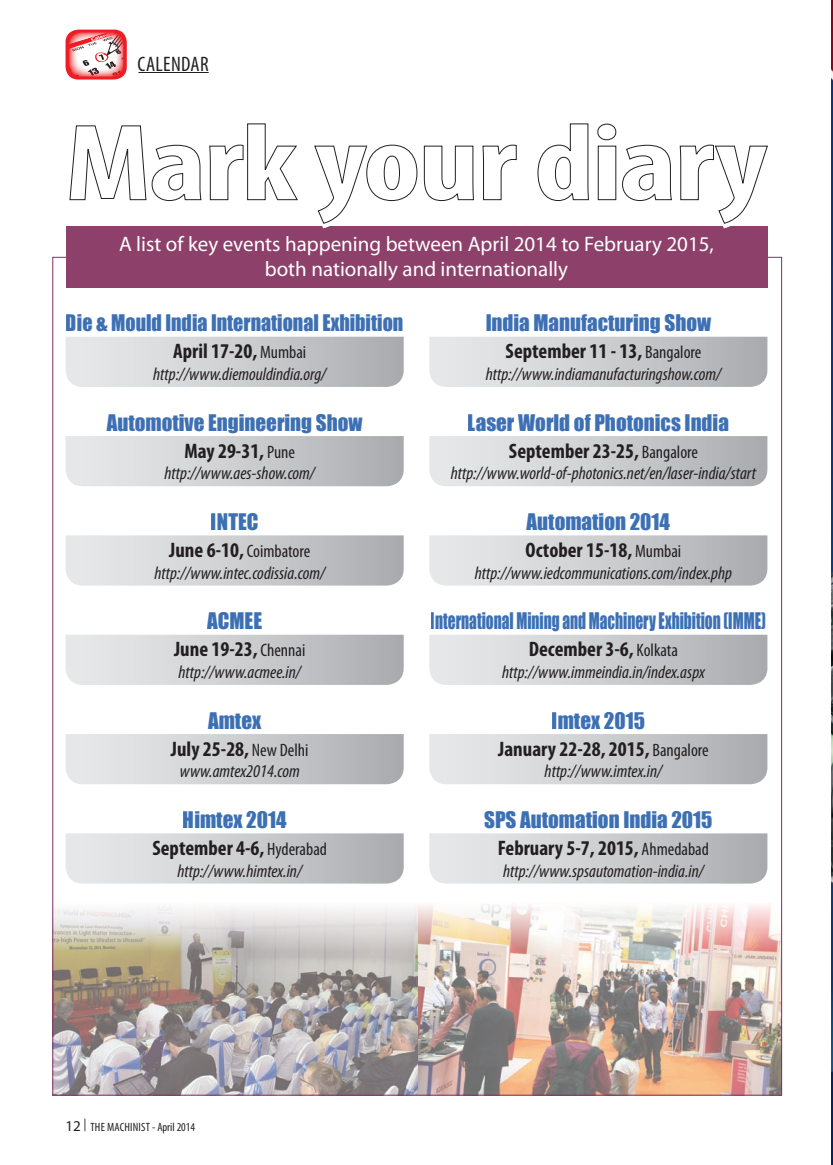
<style>
.page{position:relative;width:833px;height:1165px;background:#fff}
.page>*{position:absolute;margin:0;border:0;box-sizing:border-box;transform-origin:0 0}
.t1{font:700 condensed 21px "Myriad Pro";color:#231f20}
.t2{font:21px "Impact";color:#0d4da1}
.t3{font:21px/25.2px "Myriad Pro";color:#fff;text-align:center}
.t4{font:21px "Impact";color:#0d4da1;scale:.73 1}
.t5{font:21px "Impact";color:#0d4da1;scale:.95 1}
.t6{font:condensed 21px "Myriad Pro";letter-spacing:.02em;color:#231f20}
.t7{font:italic condensed 18px/21.6px "Myriad Pro";color:#231f20;text-align:center}
.t8{font:condensed 12px "Myriad Pro";letter-spacing:.015em;color:#231f20}
.s1{font-weight:400;font-size:18px}
.s2{font-weight:700;font-style:normal;font-size:21px}
.s3{font-style:normal}
.s4{font-stretch:normal;font-size:15px}
</style>
<div class="page">
<svg style="left:84px;top:1118px;width:2px;height:13px"></svg>
<hr style="left:138px;top:72px;width:71px;height:1px;background:#231f20">
<div style="left:66px;top:30px;width:61px;height:49px;background:#ee1d23;border-radius:13px"></div>
<img style="left:831px;top:3px;width:2px;height:1159px">
<img style="left:54px;top:905px;width:726px;height:188px">
<svg style="left:66px;top:337px;width:338px;height:50px;background:#cccdd0"></svg>
<svg style="left:429px;top:337px;width:338px;height:50px;background:#cccdd0"></svg>
<svg style="left:429px;top:436px;width:338px;height:50px;background:#cccdd0"></svg>
<svg style="left:66px;top:436px;width:338px;height:50px;background:#cccdd0"></svg>
<svg style="left:66px;top:535px;width:338px;height:50px;background:#cccdd0"></svg>
<svg style="left:429px;top:535px;width:338px;height:50px;background:#cdced0"></svg>
<svg style="left:66px;top:634px;width:338px;height:50px;background:#cdced0"></svg>
<svg style="left:429px;top:634px;width:338px;height:50px;background:#cdced0"></svg>
<svg style="left:66px;top:734px;width:338px;height:50px;background:#cccdd0"></svg>
<svg style="left:429px;top:833px;width:338px;height:50px;background:#cdced0"></svg>
<svg style="left:66px;top:833px;width:338px;height:50px;background:#cccdd0"></svg>
<svg style="left:429px;top:734px;width:338px;height:50px;background:#cccdd0"></svg>
<div style="left:66px;top:226px;width:701px;height:62px;background:#8c406a"></div>
<svg style="left:69px;top:123px;width:229px;height:79px"></svg>
<svg style="left:314px;top:144px;width:160px;height:85px"></svg>
<svg style="left:482px;top:144px;width:35px;height:57px"></svg>
<svg style="left:537px;top:123px;width:52px;height:79px"></svg>
<svg style="left:597px;top:123px;width:171px;height:106px"></svg>
<svg style="left:69px;top:29px;width:70px;height:48px"></svg>
<p class="t6" style="left:138px;top:51px;width:73px">CALENDAR</p>
<p class="t3" style="left:119px;top:231px;width:596px">A list of key events happening between April 2014 to February 2015, both nationally and internationally</p>
<p class="t5" style="left:66px;top:307px;width:356px">Die &amp; Mould India International Exhibition</p>
<p class="t1" style="left:173px;top:338px;width:135px">April 17-20, <span class="s1">Mumbai</span></p>
<p class="t7" style="left:153px;top:363px;width:174px">http://www.diemouldindia.org/</p>
<p class="t2" style="left:107px;top:406px;width:257px">Automotive Engineering Show</p>
<p class="t1" style="left:184px;top:437px;width:112px">May 29-31, <span class="s1">Pune</span></p>
<p class="t7" style="left:164px;top:462px;width:152px">http://www.aes-show.com/</p>
<p class="t2" style="left:211px;top:505px;width:49px">INTEC</p>
<p class="t7" style="left:154px;top:540px;width:172px"><span class="s2">June 6-10,</span> <span class="s3">Coimbatore </span>http://www.intec.codissia.com/</p>
<p class="t2" style="left:207px;top:605px;width:56px">ACMEE</p>
<p class="t1" style="left:174px;top:636px;width:133px">June 19-23, <span class="s1">Chennai</span></p>
<p class="t7" style="left:178px;top:661px;width:124px">http://www.acmee.in/</p>
<p class="t2" style="left:208px;top:704px;width:55px">Amtex</p>
<p class="t1" style="left:171px;top:735px;width:139px">July 25-28, <span class="s1">New Delhi</span></p>
<p class="t7" style="left:180px;top:760px;width:121px">www.amtex2014.com</p>
<p class="t2" style="left:183px;top:803px;width:105px">Himtex 2014</p>
<p class="t1" style="left:152px;top:834px;width:176px">September 4-6, <span class="s1">Hyderabad</span></p>
<p class="t7" style="left:177px;top:859px;width:126px">http://www.himtex.in/</p>
<p class="t2" style="left:485px;top:307px;width:227px">India Manufacturing Show</p>
<p class="t1" style="left:505px;top:338px;width:197px">September 11 - 13, <span class="s1">Bangalore</span></p>
<p class="t7" style="left:485px;top:363px;width:237px">http://www.indiamanufacturingshow.com/</p>
<p class="t2" style="left:468px;top:406px;width:263px">Laser World of Photonics India</p>
<p class="t1" style="left:509px;top:437px;width:191px">September 23-25, <span class="s1">Bangalore</span></p>
<p class="t7" style="left:451px;top:462px;width:307px">http://www.world-of-photonics.net/en/laser-india/start</p>
<p class="t2" style="left:526px;top:505px;width:145px">Automation 2014</p>
<p class="t1" style="left:525px;top:537px;width:157px">October 15-18, <span class="s1">Mumbai</span></p>
<p class="t7" style="left:474px;top:561px;width:259px">http://www.iedcommunications.com/index.php</p>
<p class="t4" style="left:431px;top:605px;width:460px">International Mining and Machinery Exhibition (IMME)</p>
<p class="t1" style="left:529px;top:636px;width:151px">December 3-6, <span class="s1">Kolkata</span></p>
<p class="t7" style="left:502px;top:661px;width:204px">http://www.immeindia.in/index.aspx</p>
<p class="t2" style="left:551px;top:704px;width:95px">Imtex 2015</p>
<p class="t1" style="left:498px;top:735px;width:212px">January 22-28, 2015, <span class="s1">Bangalore</span></p>
<p class="t7" style="left:544px;top:760px;width:119px">http://www.imtex.in/</p>
<p class="t2" style="left:484px;top:803px;width:230px">SPS Automation India 2015</p>
<p class="t1" style="left:498px;top:834px;width:213px">February 5-7, 2015, <span class="s1">Ahmedabad</span></p>
<p class="t7" style="left:503px;top:859px;width:202px">http://www.spsautomation-india.in/</p>
<p class="t8" style="left:66px;top:1119px;width:131px"><span class="s4">12</span> THE MACHINIST - April 2014</p>
</div>
